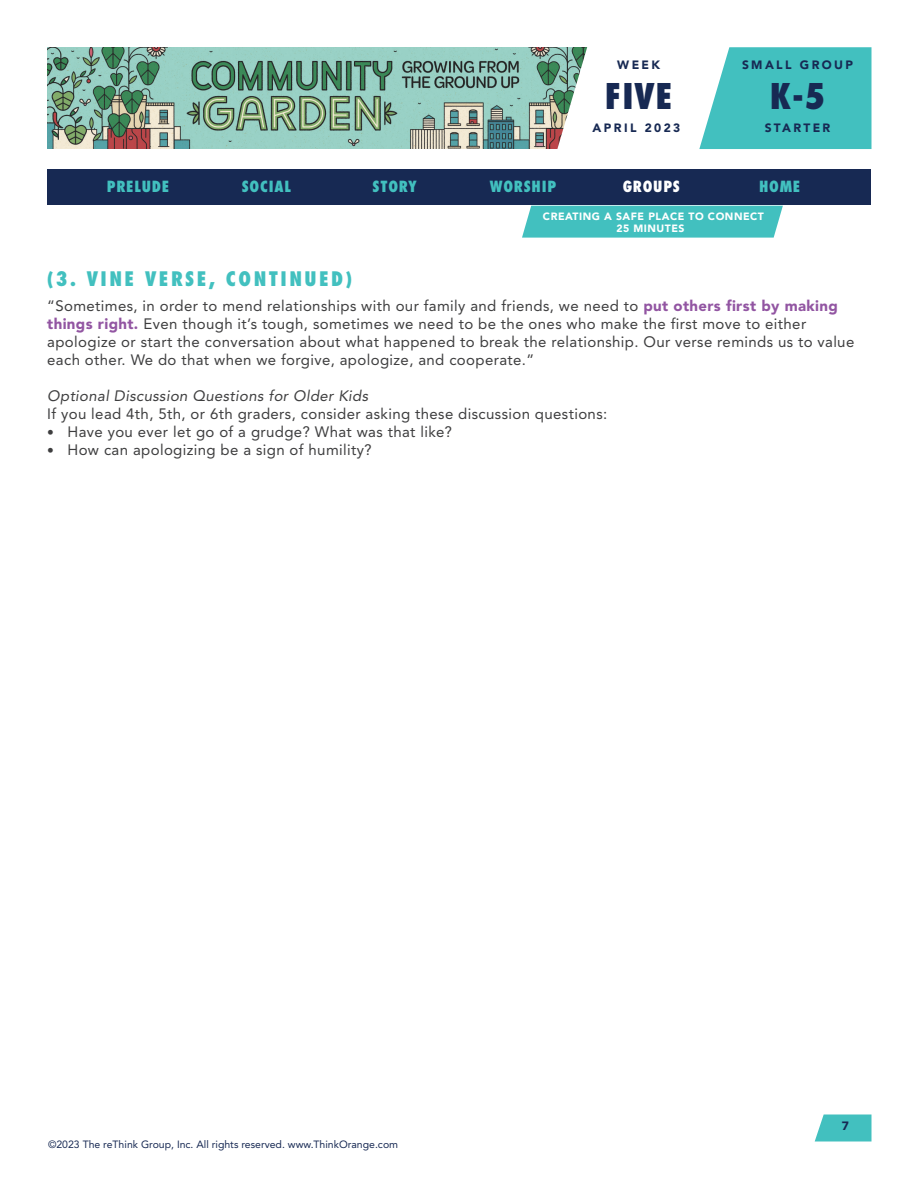
<style>
.page{position:relative;width:918px;height:1188px;background:#fff}
.page>*{position:absolute;margin:0;border:0;box-sizing:border-box;transform-origin:0 0}
.t1{font:800 condensed 34.5px "Futura Std";color:#172953}
.t2{font:800 condensed 19.5px "Futura Std";letter-spacing:.125em;color:#42c0bf}
.t3{font:15px/18px "Avenir LT Std";letter-spacing:.025em;color:#3e3e3f}
.t4{font:italic 15px "Avenir LT Std";letter-spacing:.025em;color:#3e3e3f}
.t5{font:800 condensed 15px "Futura Std";letter-spacing:.05em;color:#42c0bf}
.t6{font:800 condensed 15px "Futura Std";letter-spacing:.05em;color:#fff}
.t7{font:900 12px "Avenir LT Std";letter-spacing:.2em;color:#172953}
.t8{font:10.5px "Avenir LT Std";color:#172953}
.t9{font:900 10.5px/12px "Avenir LT Std";letter-spacing:.05em;color:#fff;text-align:center}
.s1{font-weight:900;color:#9255a2}
.s2{font-family:"Avenir";font-size:13.5px}
</style>
<div class="page">
<img style="left:47px;top:47px;width:510px;height:102px">
<svg style="left:557px;top:47px;width:315px;height:102px"></svg>
<svg style="left:815px;top:1114px;width:57px;height:28px;background:#57c7c6"></svg>
<div style="left:522px;top:206px;width:261px;height:32px;background:#42c0bf"></div>
<div style="left:47px;top:170px;width:824px;height:36px;background:#172953"></div>
<p class="t7" style="left:617px;top:58px;width:44px">WEEK</p>
<p class="t7" style="left:742px;top:58px;width:113px">SMALL GROUP</p>
<h1 class="t1" style="left:605px;top:75px;width:69px">FIVE</h1>
<h1 class="t1" style="left:770px;top:75px;width:57px">K-5</h1>
<p class="t7" style="left:765px;top:121px;width:67px">STARTER</p>
<p class="t7" style="left:593px;top:121px;width:89px">APRIL 2023</p>
<p class="t5" style="left:107px;top:177px;width:64px">PRELUDE</p>
<p class="t5" style="left:242px;top:177px;width:51px">SOCIAL</p>
<p class="t5" style="left:373px;top:177px;width:46px">STORY</p>
<p class="t5" style="left:490px;top:177px;width:68px">WORSHIP</p>
<p class="t6" style="left:623px;top:177px;width:59px">GROUPS</p>
<p class="t5" style="left:759px;top:177px;width:43px">HOME</p>
<p class="t9" style="left:543px;top:210px;width:223px">CREATING A SAFE PLACE TO CONNECT<br>25 MINUTES</p>
<h2 class="t2" style="left:47px;top:267px;width:306px">(3. VINE VERSE, CONTINUED)</h2>
<p class="t3" style="left:47px;top:297px;width:809px">“Sometimes, in order to mend relationships with our family and friends, we need to <span class="s1">put others first by making things right.</span> Even though it’s tough, sometimes we need to be the ones who make the first move to either apologize or start the conversation about what happened to break the relationship. Our verse reminds us to value each other. We do that when we forgive, apologize, and cooperate.”</p>
<p class="t4" style="left:47px;top:387px;width:322px">Optional Discussion Questions for Older Kids</p>
<p class="t3" style="left:47px;top:405px;width:562px">If you lead 4th, 5th, or 6th graders, consider asking these discussion questions:</p>
<p class="t3" style="left:47px;top:423px;width:406px"><span class="s2">•</span> Have you ever let go of a grudge? What was that like?</p>
<p class="t3" style="left:47px;top:441px;width:326px"><span class="s2">•</span> How can apologizing be a sign of humility?</p>
<p class="t8" style="left:48px;top:1138px;width:352px">©2023 The reThink Group, Inc. All rights reserved. www.ThinkOrange.com</p>
<p class="t7" style="left:842px;top:1118px;width:9px">7</p>
</div>
